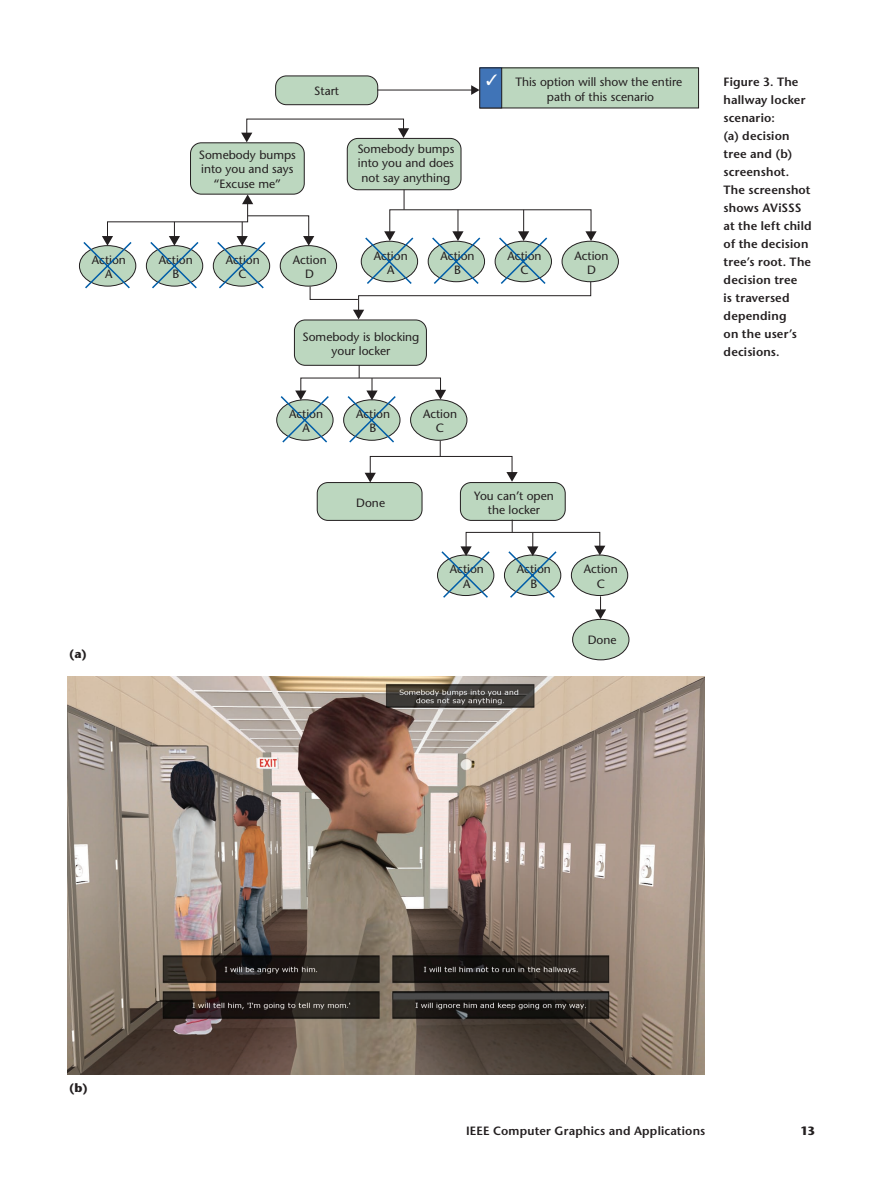
<style>
.page{position:relative;width:878px;height:1188px;background:#fff}
.page>*{position:absolute;margin:0;border:0;box-sizing:border-box;transform-origin:0 0}
.t1{font:500 12px/14.4px "Stone Sans Std";color:#231f20;text-align:center}
.t2{font:600 12px/18px "Stone Sans Std";letter-spacing:.015em;color:#231f20}
.t3{font:700 12px "Stone Sans Std";color:#231f20}
</style>
<div class="page">
<div style="left:275px;top:76px;width:103px;height:29px;background:#bcd7bf;border-radius:11px"></div>
<div style="left:275px;top:76px;width:103px;height:29px;border:1px solid #231f20;border-radius:11px"></div>
<div style="left:480px;top:68px;width:218px;height:40px;background:#bcd7bf"></div>
<div style="left:479px;top:68px;width:22px;height:40px;background:#4074b7"></div>
<div style="left:479px;top:68px;width:23px;height:40px;border:1px solid #231f20"></div>
<div style="left:190px;top:143px;width:114px;height:51px;background:#bcd7bf;border-radius:11px"></div>
<div style="left:190px;top:142px;width:114px;height:53px;border:1px solid #231f20;border-radius:11px"></div>
<div style="left:347px;top:138px;width:114px;height:52px;background:#bcd7bf;border-radius:11px"></div>
<div style="left:347px;top:138px;width:114px;height:52px;border:1px solid #231f20;border-radius:11px"></div>
<div style="left:571px;top:555px;width:56px;height:41px;background:#bcd7bf;border-radius:50%"></div>
<div style="left:571px;top:555px;width:57px;height:41px;border:1px solid #231f20;border-radius:50%"></div>
<div style="left:572px;top:619px;width:57px;height:41px;background:#bcd7bf;border-radius:50%"></div>
<div style="left:572px;top:619px;width:57px;height:41px;border:1px solid #231f20;border-radius:50%"></div>
<div style="left:562px;top:241px;width:56px;height:41px;background:#bcd7bf;border-radius:50%"></div>
<svg style="left:241px;top:118px;width:168px;height:24px"></svg>
<hr style="left:377px;top:90px;width:95px;height:1px;background:#231f20">
<svg style="left:471px;top:85px;width:8px;height:10px"></svg>
<svg style="left:82px;top:189px;width:514px;height:254px"></svg>
<svg style="left:601px;top:546px;width:4px;height:9px"></svg>
<svg style="left:309px;top:286px;width:292px;height:323px"></svg>
<svg style="left:595px;top:609px;width:11px;height:10px"></svg>
<img style="left:68px;top:677px;width:636px;height:398px">
<p class="t1" style="left:199px;top:148px;width:99px">Somebody bumps into you and says “Excuse me”</p>
<p class="t1" style="left:314px;top:83px;width:26px">Start</p>
<p class="t1" style="left:515px;top:75px;width:168px">This option will show the entire path of this scenario</p>
<p class="t1" style="left:357px;top:141px;width:99px;text-align:justify">Somebody bumps into you and does not say anything</p>
<p class="t1" style="left:92px;top:253px;width:36px">Action<br>A</p>
<p class="t1" style="left:159px;top:253px;width:36px">Action<br>B</p>
<p class="t1" style="left:226px;top:253px;width:36px">Action<br>C</p>
<p class="t3" style="left:69px;top:647px;width:19px">(a)</p>
<p class="t1" style="left:293px;top:253px;width:36px">Action<br>D</p>
<p class="t1" style="left:374px;top:248px;width:36px">Action<br>A</p>
<p class="t1" style="left:440px;top:248px;width:36px">Action<br>B</p>
<p class="t1" style="left:507px;top:248px;width:36px">Action<br>C</p>
<p class="t1" style="left:574px;top:248px;width:36px">Action<br>D</p>
<p class="t1" style="left:302px;top:329px;width:118px">Somebody is blocking your locker</p>
<p class="t1" style="left:289px;top:407px;width:36px">Action<br>A</p>
<p class="t1" style="left:356px;top:407px;width:36px">Action<br>B</p>
<p class="t1" style="left:423px;top:407px;width:36px">Action<br>C</p>
<p class="t1" style="left:356px;top:495px;width:30px">Done</p>
<p class="t1" style="left:474px;top:488px;width:81px">You can’t open the locker</p>
<p class="t1" style="left:450px;top:562px;width:36px">Action<br>A</p>
<p class="t1" style="left:517px;top:562px;width:36px">Action<br>B</p>
<p class="t1" style="left:583px;top:562px;width:36px">Action<br>C</p>
<p class="t1" style="left:587px;top:632px;width:30px">Done</p>
<p class="t2" style="left:723px;top:72px;width:89px">Figure 3. The hallway locker scenario:<br>(a) decision tree and (b) screenshot.<br>The screenshot shows AViSSS at the left child of the decision tree’s root. The decision tree<br>is traversed depending<br>on the user’s decisions.</p>
<p class="t3" style="left:69px;top:1080px;width:20px">(b)</p>
<p class="t2" style="left:466px;top:1121px;width:241px">IEEE Computer Graphics and Applications</p>
<p class="t3" style="left:800px;top:1123px;width:16px">13</p>
</div>
